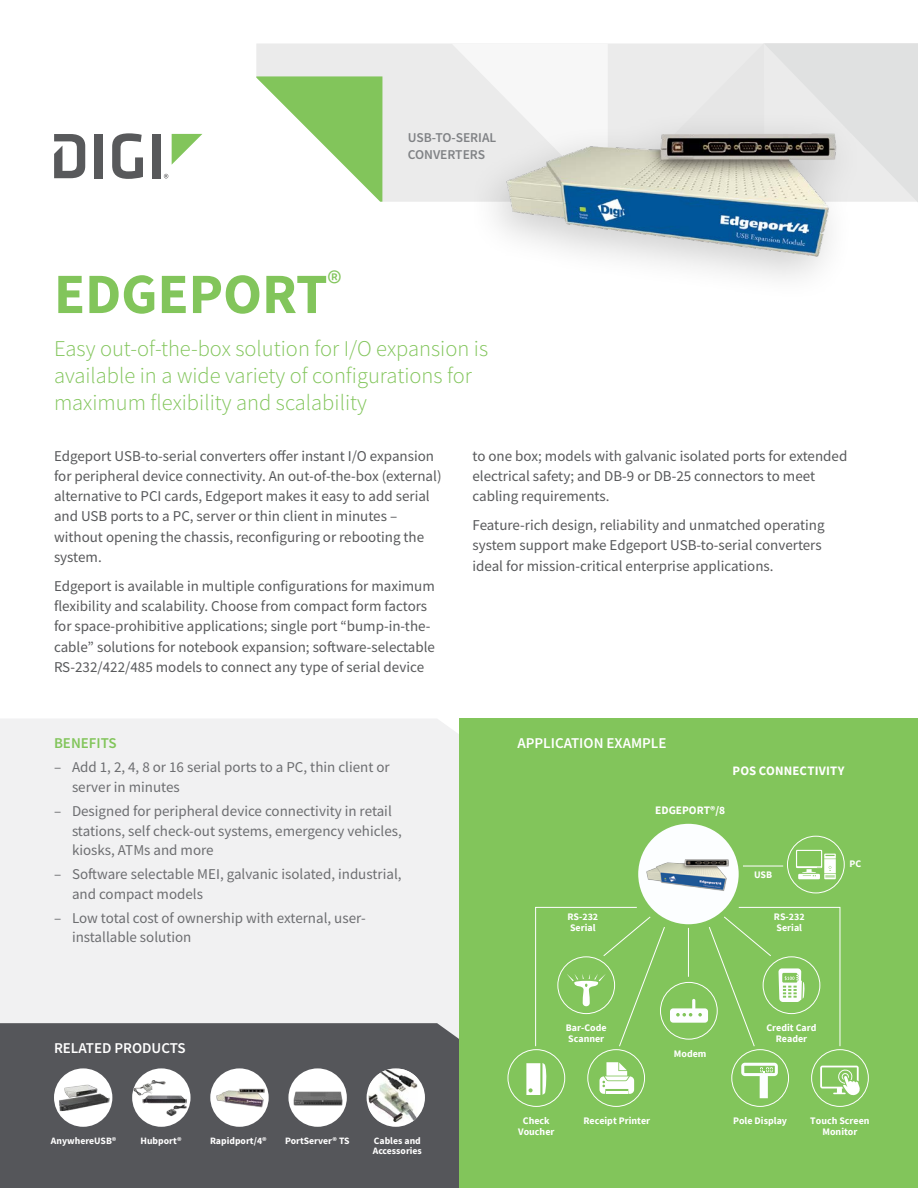
<style>
.page{position:relative;width:918px;height:1188px;background:#fff}
.page>*{position:absolute;margin:0;border:0;box-sizing:border-box;transform-origin:0 0}
.t1{font:700 57px "Source Sans Pro";color:#82c55b}
.Product_Description{font:300 22.5px/27px "Source Sans Pro";color:#82c55b}
.Body_Copy{font:15px/20.2px "Source Sans Pro";color:#58595b}
.Bullets{font:15px/19.5px "Source Sans Pro";color:#6d6e71}
.t2{font:600 15px "Source Sans Pro";color:#fff}
.t3{font:600 15px "Source Sans Pro";color:#82c55b}
.t4{font:600 13.5px/16.5px "Source Sans Pro";color:#808285}
.t5{font:700 12.9px "Source Sans Pro";letter-spacing:.01em;color:#fff}
.t6{font:700 11.4px "Source Sans Pro";color:#fff}
.t7{font:700 10.05px/11.4px "Source Sans Pro";color:#fff}
.t8{font:700 9.75px/10.5px "Source Sans Pro";color:#fff}
</style>
<div class="page">
<div style="left:95px;top:134px;width:8px;height:44px;background:#58595b"></div>
<svg style="left:112px;top:133px;width:31px;height:46px"></svg>
<div style="left:152px;top:134px;width:9px;height:44px;background:#58595b"></div>
<svg style="left:172px;top:134px;width:30px;height:30px"></svg>
<svg style="left:54px;top:134px;width:31px;height:44px"></svg>
<svg style="left:164px;top:174px;width:4px;height:4px"></svg>
<div style="left:459px;top:718px;width:459px;height:470px;background:#82c55b"></div>
<div style="left:0;top:719px;width:459px;height:304px;background:#f1f1f2"></div>
<div style="left:0;top:1023px;width:459px;height:165px;background:#55565a"></div>
<div style="left:256px;top:44px;width:195px;height:158px;background:#ebebeb"></div>
<svg style="left:256px;top:76px;width:126px;height:126px"></svg>
<svg style="left:451px;top:43px;width:467px;height:159px;background:#e6e7e7"></svg>
<div style="left:54px;top:1068px;width:58px;height:59px;background:#fff;border-radius:50%"></div>
<img style="left:59px;top:1084px;width:51px;height:27px">
<div style="left:210px;top:1068px;width:59px;height:59px;background:#fff;border-radius:50%"></div>
<img style="left:217px;top:1089px;width:47px;height:19px">
<div style="left:367px;top:1068px;width:58px;height:59px;background:#fff;border-radius:50%"></div>
<img style="left:369px;top:1069px;width:48px;height:53px">
<div style="left:132px;top:1068px;width:59px;height:59px;background:#fff;border-radius:50%"></div>
<img style="left:133px;top:1080px;width:54px;height:36px">
<div style="left:288px;top:1068px;width:59px;height:59px;background:#fff;border-radius:50%"></div>
<img style="left:294px;top:1092px;width:49px;height:13px">
<svg style="left:507px;top:823px;width:362px;height:284px"></svg>
<div style="left:587px;top:1049px;width:58px;height:58px;border:1px solid #fff;border-radius:50%"></div>
<div style="left:638px;top:824px;width:101px;height:100px;background:#fcfeff;border-radius:50%"></div>
<div style="left:731px;top:1049px;width:58px;height:58px;border:1px solid #fff;border-radius:50%"></div>
<div style="left:811px;top:1049px;width:58px;height:58px;border:1px solid #fff;border-radius:50%"></div>
<div style="left:508px;top:1049px;width:57px;height:58px;border:1px solid #fff;border-radius:50%"></div>
<div style="left:787px;top:836px;width:58px;height:57px;border:1px solid #fff;border-radius:50%"></div>
<hr style="left:743px;top:866px;width:40px;height:1px;background:#fff">
<svg style="left:796px;top:850px;width:40px;height:29px"></svg>
<svg style="left:600px;top:1062px;width:34px;height:32px"></svg>
<svg style="left:535px;top:907px;width:306px;height:140px"></svg>
<svg style="left:526px;top:1063px;width:22px;height:32px"></svg>
<svg style="left:820px;top:1066px;width:41px;height:29px"></svg>
<svg style="left:741px;top:1063px;width:37px;height:35px"></svg>
<img style="left:646px;top:859px;width:83px;height:32px">
<img style="left:474px;top:50px;width:403px;height:228px">
<p class="t1" style="left:54px;top:258px;width:289px">EDGEPORT<sup>®</sup></p>
<p class="t4" style="left:408px;top:129px;width:90px">USB-TO-SERIAL<br>CONVERTERS</p>
<p class="Product_Description" style="left:54px;top:335px;width:436px">Easy out-of-the-box solution for I/O expansion is available in a wide variety of configurations for maximum flexibility and scalability</p>
<p class="Body_Copy" style="left:54px;top:445px;width:389px">Edgeport USB-to-serial converters offer instant I/O expansion for peripheral device connectivity. An out-of-the-box (external) alternative to PCI cards, Edgeport makes it easy to add serial and USB ports to a PC, server or thin client in minutes – without opening the chassis, reconfiguring or rebooting the system.</p>
<p class="Body_Copy" style="left:54px;top:576px;width:383px">Edgeport is available in multiple configurations for maximum flexibility and scalability. Choose from compact form factors for space-prohibitive applications; single port “bump-in-the&shy;cable” solutions for notebook expansion; software-selectable RS-232/422/485 models to connect any type of serial device</p>
<p class="Body_Copy" style="left:472px;top:445px;width:376px">to one box; models with galvanic isolated ports for extended electrical safety; and DB-9 or DB-25 connectors to meet cabling requirements.</p>
<p class="Body_Copy" style="left:472px;top:515px;width:354px">Feature-rich design, reliability and unmatched operating system support make Edgeport USB-to-serial converters ideal for mission-critical enterprise applications.</p>
<p class="t3" style="left:54px;top:734px;width:64px">BENEFITS</p>
<p class="t2" style="left:518px;top:734px;width:151px">APPLICATION EXAMPLE</p>
<p class="Bullets" style="left:72px;top:758px;width:319px;text-indent:-18px">– Add 1, 2, 4, 8 or 16 serial ports to a PC, thin client or server in minutes</p>
<p class="Bullets" style="left:72px;top:801px;width:331px;text-indent:-18px">– Designed for peripheral device connectivity in retail stations, self check-out systems, emergency vehicles, kiosks, ATMs and more</p>
<p class="Bullets" style="left:72px;top:864px;width:331px;text-indent:-18px">– Software selectable MEI, galvanic isolated, industrial, and compact models</p>
<p class="Bullets" style="left:72px;top:908px;width:295px;text-indent:-18px">– Low total cost of ownership with external, user&shy;installable solution</p>
<p class="t6" style="left:655px;top:802px;width:72px">EDGEPORT®/8</p>
<p class="t7" style="left:567px;top:911px;width:32px">RS-232<br>Serial</p>
<p class="t5" style="left:733px;top:762px;width:114px">POS CONNECTIVITY</p>
<p class="t7" style="left:754px;top:869px;width:20px">USB</p>
<p class="t7" style="left:774px;top:911px;width:32px">RS-232<br>Serial</p>
<p class="t7" style="left:849px;top:858px;width:13px">PC</p>
<p class="t2" style="left:54px;top:1038px;width:133px">RELATED PRODUCTS</p>
<p class="t8" style="left:51px;top:1135px;width:67px">AnywhereUSB®</p>
<p class="t8" style="left:210px;top:1135px;width:58px">Rapidport/4®</p>
<p class="t8" style="left:373px;top:1135px;width:51px">Cables and<br>Accessories</p>
<p class="t8" style="left:141px;top:1135px;width:43px">Hubport®</p>
<p class="t8" style="left:285px;top:1135px;width:66px">PortServer® TS</p>
<p class="t7" style="left:566px;top:1022px;width:42px">Bar-Code<br>Scanner</p>
<p class="t7" style="left:518px;top:1115px;width:38px;text-align:center">Check<br>Voucher</p>
<p class="t7" style="left:583px;top:1115px;width:68px">Receipt Printer</p>
<p class="t7" style="left:674px;top:1047px;width:34px">Modem</p>
<p class="t7" style="left:767px;top:1022px;width:51px;text-align:center">Credit Card<br>Reader</p>
<p class="t7" style="left:733px;top:1115px;width:56px">Pole Display</p>
<p class="t7" style="left:810px;top:1115px;width:61px;text-align:center">Touch Screen<br>Monitor</p>
</div>
